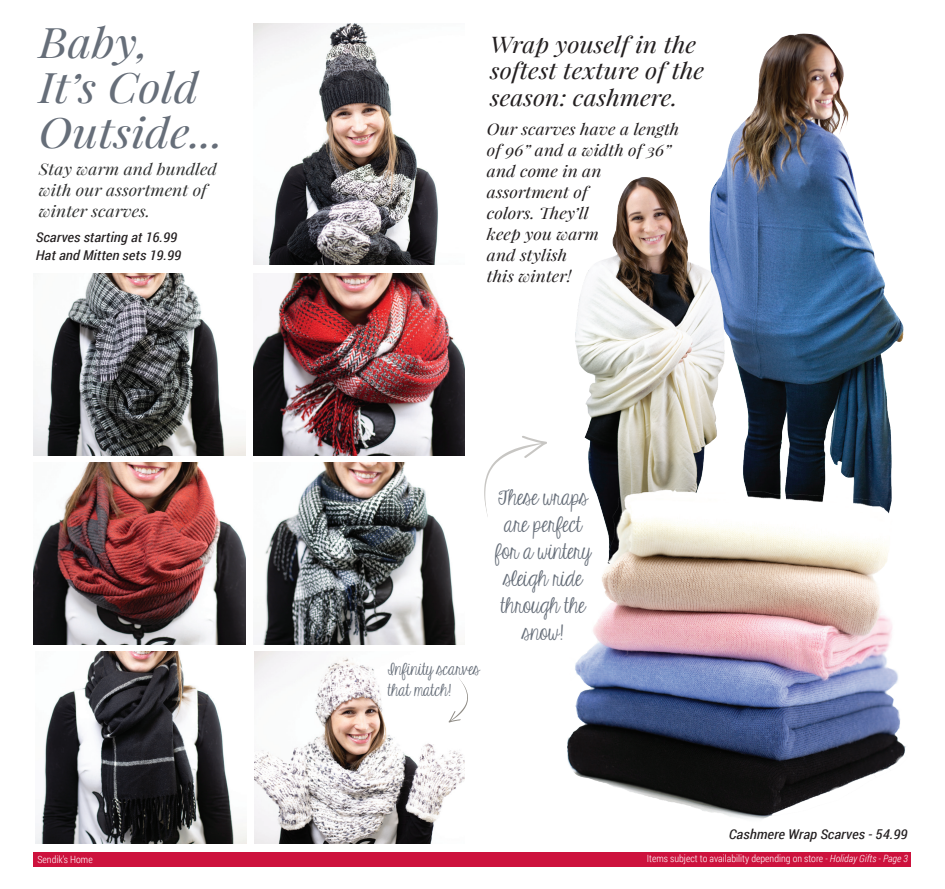
<style>
.page{position:relative;width:945px;height:889px;background:#fff}
.page>*{position:absolute;margin:0;border:0;box-sizing:border-box;transform-origin:0 0}
.t1{font:italic 41.25px/45px "Playfair Display";color:#666e79;scale:1.11 1}
.t2{font:22.5px/27px "KG Eyes Wide Open";color:#666e79;text-align:center}
.t3{font:italic 22.5px/26.2px "Playfair Display";color:#231f20;scale:1.11 1}
.t4{font:17.5px/21px "KG Eyes Wide Open";color:#666e79}
.t5{font:italic 15.75px/21px "Playfair Display";color:#231f20;scale:1.11 1}
.t6{font:italic 15.75px/21.2px "Playfair Display";color:#313232;scale:1.11 1}
.t7{font:italic 13.5px/18px "Roboto Condensed";color:#231f20;scale:1.11 1}
.t8{font:300 10px "Roboto Condensed";color:#fff}
.s1{font-style:italic}
</style>
<div class="page">
<img style="left:726px;top:33px;width:178px;height:455px">
<img style="left:575px;top:161px;width:167px;height:327px">
<img style="left:567px;top:488px;width:339px;height:331px">
<img style="left:255px;top:652px;width:210px;height:191px">
<img style="left:254px;top:24px;width:184px;height:240px">
<img style="left:34px;top:274px;width:211px;height:182px">
<img style="left:254px;top:463px;width:211px;height:182px">
<img style="left:35px;top:652px;width:212px;height:191px">
<img style="left:254px;top:274px;width:211px;height:182px">
<img style="left:34px;top:463px;width:211px;height:182px">
<div style="left:34px;top:852px;width:877px;height:14px;background:#cd123d"></div>
<svg style="left:484px;top:436px;width:63px;height:81px"></svg>
<svg style="left:448px;top:677px;width:20px;height:46px"></svg>
<h1 class="t1" style="left:39px;top:19px;width:168px">Baby,<br>It’s Cold<br>Outside...</h1>
<p class="t6" style="left:39px;top:158px;width:162px">Stay warm and bundled with our assortment of winter scarves.</p>
<p class="t7" style="left:36px;top:228px;width:133px">Scarves starting at 16.99<br>Hat and Mitten sets 19.99</p>
<h2 class="t3" style="left:490px;top:31px;width:194px">Wrap youself in the softest texture of the season: cashmere.</h2>
<p class="t5" style="left:487px;top:118px;width:175px">Our scarves have a length of 96” and a width of 36” and come in an assortment of<br>colors. They’ll<br>keep you warm<br>and stylish<br>this winter!</p>
<p class="t4" style="left:388px;top:660px;width:93px">Infinity scarves that match!</p>
<h2 class="t2" style="left:495px;top:485px;width:97px">These wraps are perfect for a wintery sleigh ride through the snow!</h2>
<p class="t7" style="left:729px;top:824px;width:163px">Cashmere Wrap Scarves - 54.99</p>
<p class="t8" style="left:37px;top:852px;width:57px">Sendik’s Home</p>
<p class="t8" style="left:647px;top:851px;width:263px">Items subject to availability depending on store - <span class="s1">Holiday Gifts - Page 3</span></p>
</div>
